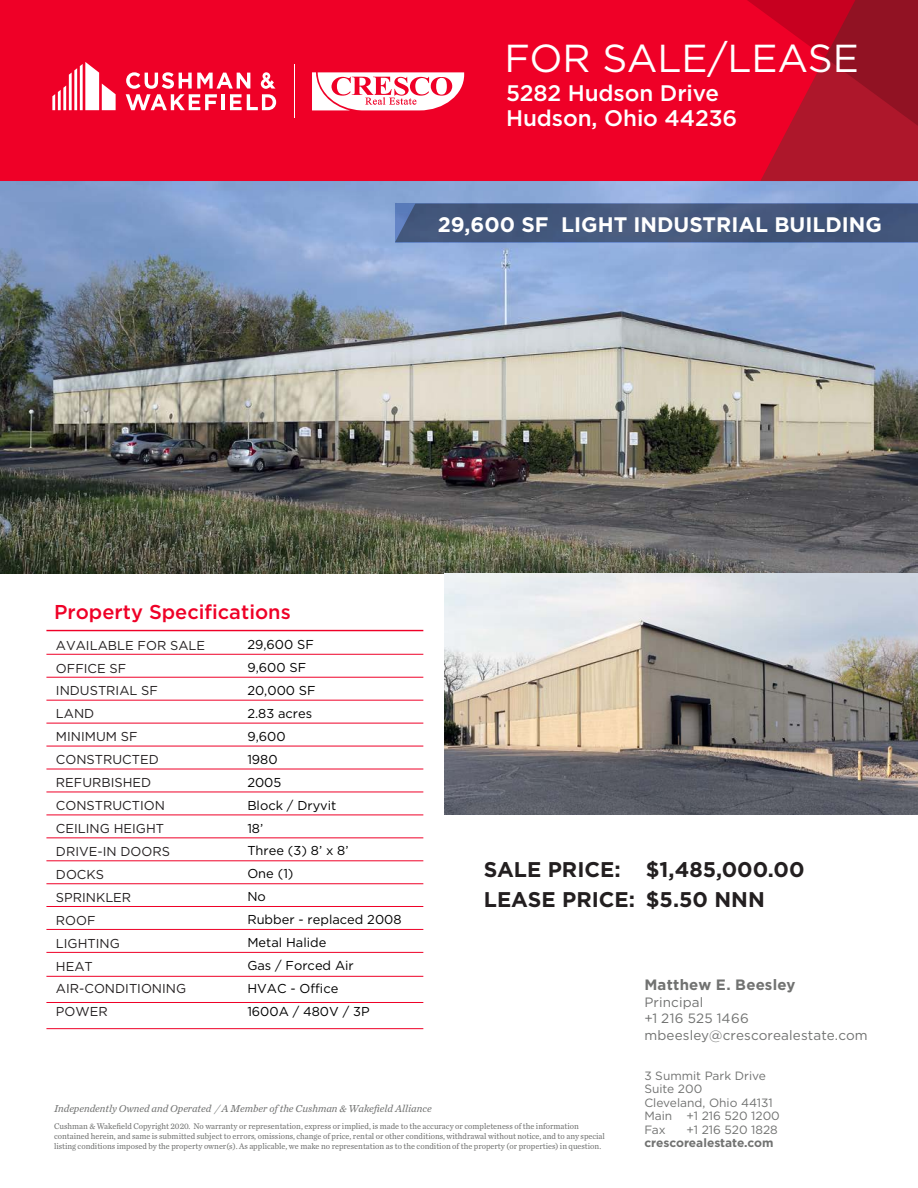
<style>
.page{position:relative;width:918px;height:1188px;background:#fff}
.page>*{position:absolute;margin:0;border:0;box-sizing:border-box;transform-origin:0 0}
.t1{font:39px "Gotham";color:#fff}
.t2{font:500 22.5px/25.2px "Gotham";letter-spacing:-.005em;color:#fff}
.Body_Text{font:700 21.3px "Gotham";color:#231f20}
.Banner_Callout_Text{font:700 21px "Gotham";color:#fff}
.t3{font:500 20.1px "Gotham";color:#ef0027}
.t4{font:700 15px "Gotham";letter-spacing:.01em;color:#717271}
.t5{font:13.5px/16.5px "Gotham";letter-spacing:.01em;color:#717271}
.t6{font:12.9px "Gotham";color:#231f20}
.t7{font:12.9px "Gotham";color:#000}
.t8{font:12px/13.5px "Gotham";color:#717271}
.t9{font:700 12px "Gotham";color:#717271}
.t10{font:italic 10.5px "Chronicle Text G2";color:#717271}
.t11{font:8.7px/10.4px "Chronicle Text G2";color:#717271;scale:.95 1}
</style>
<div class="page">
<img style="left:0;top:181px;width:918px;height:393px">
<svg style="left:395px;top:204px;width:523px;height:38px;background:#44587d"></svg>
<img style="left:445px;top:573px;width:473px;height:241px">
<hr style="left:46px;top:630px;width:377px;height:1px;background:#ef0027">
<hr style="left:46px;top:654px;width:377px;height:1px;background:#ef0027">
<hr style="left:46px;top:677px;width:377px;height:1px;background:#ef0027">
<hr style="left:46px;top:700px;width:377px;height:1px;background:#ef0027">
<hr style="left:46px;top:723px;width:377px;height:1px;background:#ef0027">
<hr style="left:46px;top:746px;width:377px;height:1px;background:#ef0027">
<hr style="left:46px;top:769px;width:377px;height:1px;background:#ef0027">
<hr style="left:46px;top:792px;width:377px;height:1px;background:#ef0027">
<hr style="left:46px;top:815px;width:377px;height:1px;background:#ef0027">
<hr style="left:46px;top:838px;width:377px;height:1px;background:#ef0027">
<hr style="left:46px;top:860px;width:377px;height:1px;background:#ef0027">
<hr style="left:46px;top:906px;width:377px;height:1px;background:#ef0027">
<hr style="left:46px;top:883px;width:377px;height:1px;background:#ef0027">
<hr style="left:46px;top:929px;width:377px;height:1px;background:#ef0027">
<hr style="left:46px;top:952px;width:377px;height:1px;background:#ef0027">
<hr style="left:46px;top:976px;width:377px;height:1px;background:#ef0027">
<hr style="left:46px;top:1002px;width:377px;height:1px;background:#ef0027">
<hr style="left:46px;top:1028px;width:377px;height:1px;background:#ef0027">
<div style="left:0;top:0;width:918px;height:181px;background:#ef0027"></div>
<svg style="left:747px;top:0;width:171px;height:181px"></svg>
<hr style="left:294px;top:64px;width:1px;height:53px;background:#fff">
<svg style="left:52px;top:62px;width:64px;height:48px"></svg>
<svg style="left:126px;top:72px;width:150px;height:38px"></svg>
<svg style="left:312px;top:72px;width:152px;height:38px"></svg>
<h1 class="t1" style="left:504px;top:33px;width:356px">FOR SALE/LEASE</h1>
<h2 class="t2" style="left:506px;top:80px;width:233px">5282 Hudson Drive<br>Hudson, Ohio 44236</h2>
<p class="t3" style="left:54px;top:599px;width:238px">Property Specifications</p>
<p class="Banner_Callout_Text" style="left:438px;top:210px;width:446px">29,600 SF LIGHT INDUSTRIAL BUILDING</p>
<p class="t7" style="left:247px;top:636px;width:68px">29,600 SF</p>
<p class="t7" style="left:247px;top:659px;width:60px">9,600 SF</p>
<p class="t7" style="left:247px;top:682px;width:70px">20,000 SF</p>
<p class="t7" style="left:247px;top:705px;width:66px">2.83 acres</p>
<p class="t7" style="left:247px;top:728px;width:40px">9,600</p>
<p class="t7" style="left:247px;top:751px;width:32px">1980</p>
<p class="t7" style="left:247px;top:774px;width:36px">2005</p>
<p class="t7" style="left:247px;top:797px;width:91px">Block / Dryvit</p>
<p class="t7" style="left:247px;top:820px;width:17px">18’</p>
<p class="t7" style="left:247px;top:843px;width:103px">Three (3) 8’ x 8’</p>
<p class="t7" style="left:247px;top:866px;width:48px">One (1)</p>
<p class="t7" style="left:247px;top:889px;width:20px">No</p>
<p class="t7" style="left:247px;top:911px;width:156px">Rubber - replaced 2008</p>
<p class="t7" style="left:247px;top:934px;width:80px">Metal Halide</p>
<p class="t7" style="left:247px;top:957px;width:108px">Gas / Forced Air</p>
<p class="t7" style="left:247px;top:980px;width:93px">HVAC - Office</p>
<p class="t7" style="left:247px;top:1003px;width:124px">1600A / 480V / 3P</p>
<p class="t6" style="left:56px;top:637px;width:151px">AVAILABLE FOR SALE</p>
<p class="t6" style="left:56px;top:660px;width:72px">OFFICE SF</p>
<p class="t6" style="left:56px;top:683px;width:104px">INDUSTRIAL SF</p>
<p class="t6" style="left:56px;top:706px;width:40px">LAND</p>
<p class="t6" style="left:56px;top:728px;width:83px">MINIMUM SF</p>
<p class="t6" style="left:56px;top:751px;width:104px">CONSTRUCTED</p>
<p class="t6" style="left:56px;top:774px;width:97px">REFURBISHED</p>
<p class="t6" style="left:56px;top:797px;width:111px">CONSTRUCTION</p>
<p class="t6" style="left:56px;top:820px;width:110px">CEILING HEIGHT</p>
<p class="t6" style="left:56px;top:843px;width:116px">DRIVE-IN DOORS</p>
<p class="t6" style="left:56px;top:866px;width:50px">DOCKS</p>
<p class="t6" style="left:56px;top:889px;width:77px">SPRINKLER</p>
<p class="t6" style="left:56px;top:912px;width:41px">ROOF</p>
<p class="t6" style="left:56px;top:935px;width:65px">LIGHTING</p>
<p class="t6" style="left:56px;top:958px;width:38px">HEAT</p>
<p class="t6" style="left:56px;top:981px;width:132px">AIR-CONDITIONING</p>
<p class="t6" style="left:56px;top:1004px;width:53px">POWER</p>
<p class="Body_Text" style="left:484px;top:856px;width:322px">SALE PRICE: $1,485,000.00</p>
<p class="Body_Text" style="left:484px;top:885px;width:282px">LEASE PRICE: $5.50 NNN</p>
<h3 class="t4" style="left:644px;top:975px;width:152px">Matthew E. Beesley</h3>
<h3 class="t5" style="left:644px;top:993px;width:225px">Principal<br>+1 216 525 1466 mbeesley@crescorealestate.com</h3>
<h3 class="t8" style="left:644px;top:1068px;width:137px">3 Summit Park Drive<br>Suite 200<br>Cleveland, Ohio 44131<br>Main +1 216 520 1200<br>Fax</h3>
<p class="t10" style="left:54px;top:1101px;width:379px">Independently Owned and Operated / A Member of the Cushman &amp; Wakefield Alliance</p>
<p class="t11" style="left:54px;top:1120px;width:581px">Cushman &amp; Wakefield Copyright 2020. No warranty or representation, express or implied, is made to the accuracy or completeness of the information contained herein, and same is submitted subject to errors, omissions, change of price, rental or other conditions, withdrawal without notice, and to any special listing conditions imposed by the property owner(s). As applicable, we make no representation as to the condition of the property (or properties) in question.</p>
<h3 class="t8" style="left:686px;top:1122px;width:93px">+1 216 520 1828</h3>
<h3 class="t9" style="left:644px;top:1135px;width:131px">crescorealestate.com</h3>
</div>
